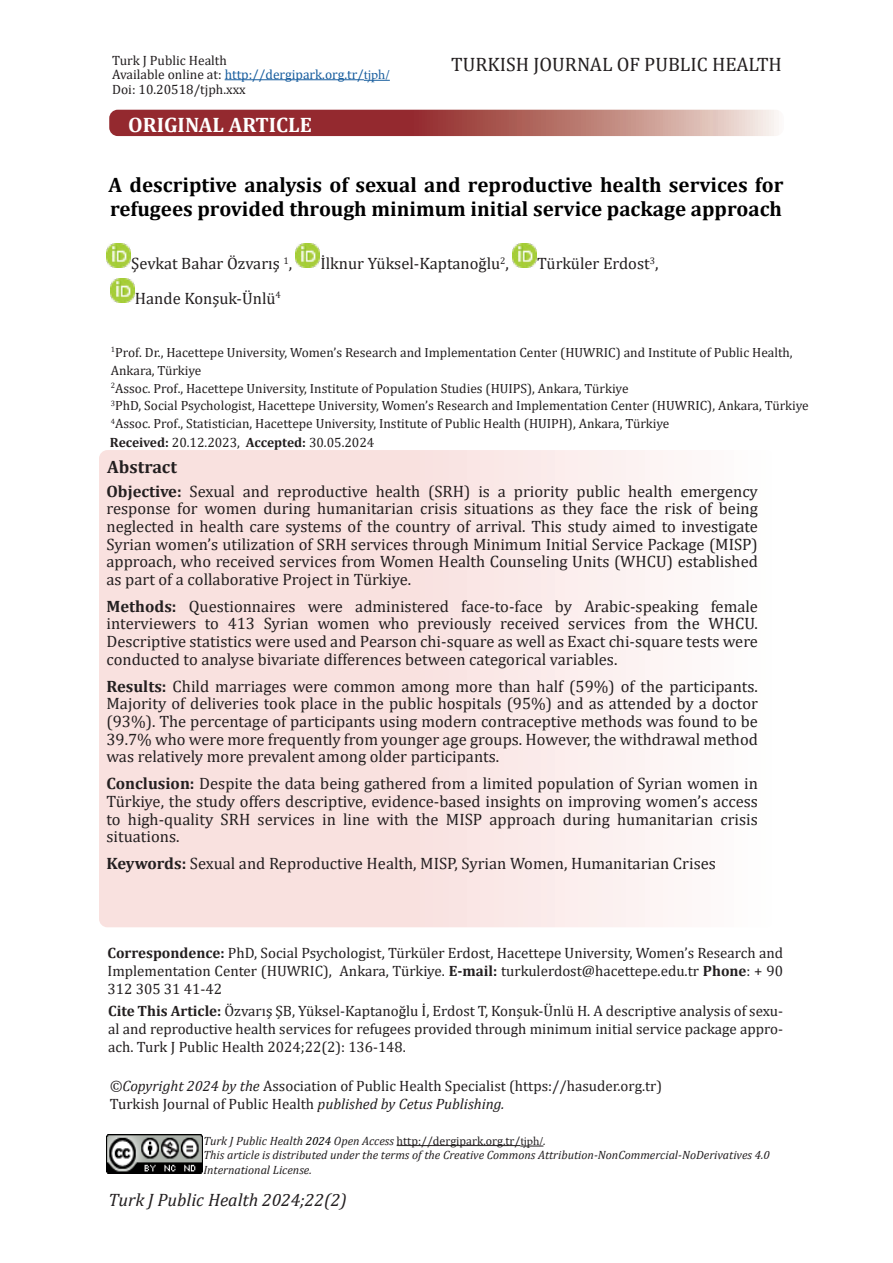
<style>
.page{position:relative;width:893px;height:1263px;background:#fff}
.page>*{position:absolute;margin:0;border:0;box-sizing:border-box;transform-origin:0 0}
.makale_başlığı{font:700 21px/24px "Cambria";color:#000}
.t1{font:700 21px "Cambria";color:#fff}
.t2{font:19.5px "Cambria";color:#231f20}
.t3{font:italic 18px "Cambria";color:#231f20}
.Öz_Abstrack{font:700 18px "Cambria";color:#231f20}
.Öz_Abstrack_Metni{font:16.5px/17.7px "Cambria";color:#231f20;text-align:justify}
.Nasıl_Atıf_Yapılmalı{font:15px/18px "Cambria";color:#231f20}
.Sorumlu_Yazar{font:15px/18px "Cambria";color:#231f20;text-align:justify}
.Geliş_Kabul_Tarihi{font:13.5px/15.1px "Cambria";color:#231f20}
.Yazar_Bilgileri{font:13.35px/17.9px "Cambria";color:#231f20}
.t4{font:italic 12px/14.4px "Cambria";color:#231f20}
.s1{color:#175d9e}
.s2{font-family:"Minion Pro";color:#175d9e}
.s3{font-weight:700}
.s4{font-size:14.85px}
.s5{font-style:italic}
.s6{color:#000}
.s7{font-style:normal}
.s8{font-family:"Minion Pro";font-style:normal}
</style>
<div class="page">
<svg style="left:109px;top:110px;width:675px;height:26px;background:#ad5d5c"></svg>
<hr style="left:225px;top:79px;width:139px;height:1px;background:#175d9e">
<svg style="left:364px;top:80px;width:26px;height:1px"></svg>
<hr style="left:397px;top:1145px;width:123px;height:1px;background:#231f20">
<svg style="left:520px;top:1146px;width:23px;height:1px"></svg>
<img style="left:106px;top:1135px;width:96px;height:38px">
<div style="left:99px;top:450px;width:675px;height:477px;background:linear-gradient(to right,#f8dad7,#fdf8f8);border-radius:9px"></div>
<img style="left:107px;top:244px;width:24px;height:24px">
<img style="left:296px;top:244px;width:24px;height:24px">
<img style="left:513px;top:244px;width:24px;height:24px">
<img style="left:110px;top:278px;width:24px;height:24px">
<p class="Geliş_Kabul_Tarihi" style="left:112px;top:53px;width:116px">Turk J Public Health</p>
<p class="Geliş_Kabul_Tarihi" style="left:112px;top:67px;width:279px">Available online at: <span class="s1">http://dergipark.org.tr/</span><span class="s2">tjph/<br></span>Doi: 10.20518/tjph.xxx</p>
<p class="t1" style="left:128px;top:110px;width:185px">ORIGINAL ARTICLE</p>
<p class="t2" style="left:451px;top:53px;width:332px">TURKISH JOURNAL OF PUBLIC HEALTH</p>
<p class="makale_başlığı" style="left:109px;top:172px;width:676px">A descriptive analysis of sexual and reproductive health services for refugees provided through minimum initial service package approach</p>
<p class="Öz_Abstrack_Metni" style="left:131px;top:255px;width:162px">Şevkat Bahar Özvarış <sup>1</sup>,</p>
<p class="Öz_Abstrack_Metni" style="left:320px;top:255px;width:190px">İlknur Yüksel-Kaptanoğlu<sup>2</sup>,</p>
<p class="Öz_Abstrack_Metni" style="left:537px;top:255px;width:123px">Türküler Erdost<sup>3</sup>,</p>
<p class="Öz_Abstrack_Metni" style="left:135px;top:289px;width:148px">Hande Konşuk-Ünlü<sup>4</sup></p>
<p class="Yazar_Bilgileri" style="left:111px;top:343px;width:683px"><sup>1</sup>Prof. Dr., Hacettepe University, Women’s Research and Implementation Center (HUWRIC) and Institute of Public Health,<br>Ankara, Türkiye</p>
<p class="Yazar_Bilgileri" style="left:111px;top:379px;width:519px"><sup>2</sup>Assoc. Prof., Hacettepe University, Institute of Population Studies (HUIPS), Ankara, Türkiye</p>
<p class="Yazar_Bilgileri" style="left:111px;top:397px;width:699px"><sup>3</sup>PhD, Social Psychologist, Hacettepe University, Women’s Research and Implementation Center (HUWRIC), Ankara, Türkiye</p>
<p class="Yazar_Bilgileri" style="left:111px;top:415px;width:560px"><sup>4</sup>Assoc. Prof., Statistician, Hacettepe University, Institute of Public Health (HUIPH), Ankara, Türkiye</p>
<p class="Geliş_Kabul_Tarihi" style="left:110px;top:435px;width:266px"><span class="s3">Received:</span> 20.12.2023, <span class="s3">Accepted:</span> 30.05.2024</p>
<p class="Öz_Abstrack" style="left:107px;top:454px;width:71px">Abstract</p>
<p class="Öz_Abstrack_Metni" style="left:106px;top:482px;width:653px"><span class="s3">Objective:</span> Sexual and reproductive health (SRH) is a priority public health emergency response for women during humanitarian crisis situations as they face the risk of being neglected in health care systems of the country of arrival. This study aimed to investigate Syrian women’s utilization of SRH services through Minimum Initial Service Package (MISP) approach, who received services from Women Health Counseling Units (WHCU) established as part of a collaborative Project in Türkiye.</p>
<p class="Öz_Abstrack_Metni" style="left:106px;top:597px;width:653px"><span class="s3">Methods:</span> Questionnaires were administered face-to-face by Arabic-speaking female interviewers to 413 Syrian women who previously received services from the WHCU.<br>Descriptive statistics were used and Pearson chi-square as well as Exact chi-square tests were conducted to analyse bivariate differences between categorical variables.</p>
<p class="Öz_Abstrack_Metni" style="left:106px;top:677px;width:653px"><span class="s3">Results:</span> Child marriages were common among more than half (59%) of the participants.<br>Majority of deliveries took place in the public hospitals (95%) and as attended by a doctor (93%). The percentage of participants using modern contraceptive methods was found to be 39.7% who were more frequently from younger age groups. However, the withdrawal method was relatively more prevalent among older participants.</p>
<p class="Öz_Abstrack_Metni" style="left:106px;top:774px;width:653px"><span class="s3">Conclusion:</span> Despite the data being gathered from a limited population of Syrian women in Türkiye, the study offers descriptive, evidence-based insights on improving women’s access to high-quality SRH services in line with the MISP approach during humanitarian crisis situations.</p>
<p class="Öz_Abstrack_Metni" style="left:106px;top:854px;width:611px"><span class="s3">Keywords:</span> Sexual and Reproductive Health, MISP, Syrian Women, Humanitarian Crises</p>
<p class="Sorumlu_Yazar" style="left:108px;top:944px;width:677px"><span class="s3">Correspondence:</span> PhD, Social Psychologist, Türküler Erdost, Hacettepe University, Women’s Research and Implementation Center (HUWRIC), Ankara, Türkiye. <span class="s3">E-mail:</span> turkulerdost@hacettepe.edu.tr <span class="s3">Phone</span>: + 90<br>312 305 31 41-42</p>
<p class="Nasıl_Atıf_Yapılmalı" style="left:108px;top:1002px;width:676px;text-align:justify"><span class="s3">Cite This Article:</span> Özvarış ŞB, Yüksel-Kaptanoğlu İ, Erdost T, Konşuk-Ünlü H. A descriptive analysis of sexu&shy;al and reproductive health services for refugees provided through minimum initial service package appro&shy;ach. Turk J Public Health 2024;22(2): <span class="s4">136-148</span>.</p>
<p class="Nasıl_Atıf_Yapılmalı" style="left:110px;top:1076px;width:554px"><span class="s5">©Copyright 2024 by the</span> Association of Public Health Specialist (https://hasuder.org.tr)<br>Turkish Journal of Public Health <span class="s5">published by Cetus Publishing.</span></p>
<p class="t4" style="left:203px;top:1133px;width:568px">Turk J Public Health <span class="s6">2024</span> Open Access <span class="s7">http://dergipark.org.tr/</span><span class="s8">tjph/</span>.<br>This article is distributed under the terms of the Creative Commons Attribution-NonCommercial-NoDerivatives 4.0<br>International License.</p>
<p class="t3" style="left:109px;top:1187px;width:240px">Turk J Public Health 2024;22(2)</p>
</div>
